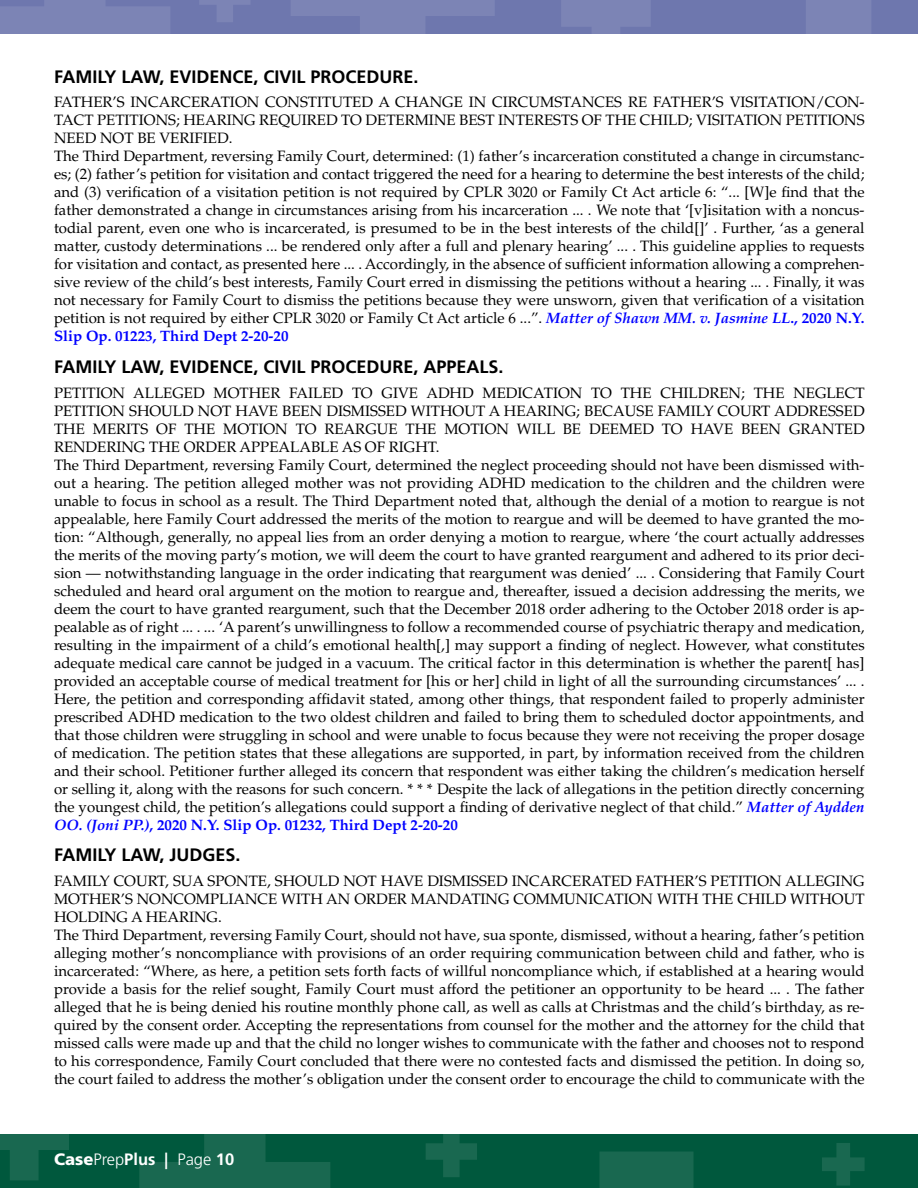
<style>
.page{position:relative;width:918px;height:1188px;background:#fff}
.page>*{position:absolute;margin:0;border:0;box-sizing:border-box;transform-origin:0 0}
.area_of_law{font:700 18px "Frutiger";color:#000}
.t1{font:300 16.5px "Frutiger";color:#fff}
.Body_Copy{font:15px/18px "Palatino";color:#000;text-align:justify}
.s1{font-weight:700;font-style:italic;color:#00f}
.s2{font-weight:700;color:#00f}
.s3{font-weight:900}
.s4{font-weight:700}
</style>
<div class="page">
<div style="left:0;top:0;width:918px;height:33px;background:#6e77ae"></div>
<div style="left:0;top:1134px;width:918px;height:54px;background:#00583d"></div>
<svg style="left:291px;top:0;width:204px;height:34px"></svg>
<svg style="left:737px;top:0;width:181px;height:34px"></svg>
<div style="left:599px;top:1152px;width:95px;height:36px;background:#196850"></div>
<svg style="left:561px;top:0;width:90px;height:34px"></svg>
<svg style="left:0;top:1134px;width:69px;height:46px"></svg>
<svg style="left:199px;top:0;width:51px;height:22px"></svg>
<svg style="left:426px;top:1134px;width:51px;height:43px"></svg>
<svg style="left:822px;top:1143px;width:43px;height:43px"></svg>
<svg style="left:0;top:0;width:170px;height:34px"></svg>
<svg style="left:139px;top:1134px;width:191px;height:54px"></svg>
<p class="area_of_law" style="left:54px;top:66px;width:366px">FAMILY LAW, EVIDENCE, CIVIL PROCEDURE.</p>
<p class="Body_Copy" style="left:54px;top:94px;width:812px">FATHER’S INCARCERATION CONSTITUTED A CHANGE IN CIRCUMSTANCES RE FATHER’S VISITATION/CON-TACT PETITIONS; HEARING REQUIRED TO DETERMINE BEST INTERESTS OF THE CHILD; VISITATION PETITIONS NEED NOT BE VERIFIED.</p>
<p class="Body_Copy" style="left:54px;top:148px;width:812px">The Third Department, reversing Family Court, determined: (1) father’s incarceration constituted a change in circumstanc&shy;es; (2) father’s petition for visitation and contact triggered the need for a hearing to determine the best interests of the child; and (3) verification of a visitation petition is not required by CPLR 3020 or Family Ct Act article 6: “... [W]e find that the father demonstrated a change in circumstances arising from his incarceration ... . We note that ‘[v]isitation with a noncus&shy;todial parent, even one who is incarcerated, is presumed to be in the best interests of the child[]’ . Further, ‘as a general matter, custody determinations ... be rendered only after a full and plenary hearing’ ... . This guideline applies to requests for visitation and contact, as presented here ... . Accordingly, in the absence of sufficient information allowing a comprehen&shy;sive review of the child’s best interests, Family Court erred in dismissing the petitions without a hearing ... . Finally, it was not necessary for Family Court to dismiss the petitions because they were unsworn, given that verification of a visitation petition is not required by either CPLR 3020 or Family Ct Act article 6 ...”. <span class="s1">Matter of Shawn MM. v. Jasmine LL</span><span class="s2">., 2020 N.Y.<br>Slip Op. 01223, Third Dept 2-20-20</span></p>
<p class="area_of_law" style="left:54px;top:356px;width:451px">FAMILY LAW, EVIDENCE, CIVIL PROCEDURE, APPEALS.</p>
<p class="Body_Copy" style="left:54px;top:384px;width:812px">PETITION ALLEGED MOTHER FAILED TO GIVE ADHD MEDICATION TO THE CHILDREN; THE NEGLECT PETITION SHOULD NOT HAVE BEEN DISMISSED WITHOUT A HEARING; BECAUSE FAMILY COURT ADDRESSED THE MERITS OF THE MOTION TO REARGUE THE MOTION WILL BE DEEMED TO HAVE BEEN GRANTED RENDERING THE ORDER APPEALABLE AS OF RIGHT.</p>
<p class="Body_Copy" style="left:54px;top:456px;width:812px">The Third Department, reversing Family Court, determined the neglect proceeding should not have been dismissed with&shy;out a hearing. The petition alleged mother was not providing ADHD medication to the children and the children were unable to focus in school as a result. The Third Department noted that, although the denial of a motion to reargue is not appealable, here Family Court addressed the merits of the motion to reargue and will be deemed to have granted the mo&shy;tion: “Although, generally, no appeal lies from an order denying a motion to reargue, where ‘the court actually addresses the merits of the moving party’s motion, we will deem the court to have granted reargument and adhered to its prior deci&shy;sion — notwithstanding language in the order indicating that reargument was denied’ ... . Considering that Family Court scheduled and heard oral argument on the motion to reargue and, thereafter, issued a decision addressing the merits, we deem the court to have granted reargument, such that the December 2018 order adhering to the October 2018 order is ap&shy;pealable as of right ... . ... ‘A parent’s unwillingness to follow a recommended course of psychiatric therapy and medication, resulting in the impairment of a child’s emotional health[,] may support a finding of neglect. However, what constitutes adequate medical care cannot be judged in a vacuum. The critical factor in this determination is whether the parent[ has] provided an acceptable course of medical treatment for [his or her] child in light of all the surrounding circumstances’ ... .<br>Here, the petition and corresponding affidavit stated, among other things, that respondent failed to properly administer prescribed ADHD medication to the two oldest children and failed to bring them to scheduled doctor appointments, and that those children were struggling in school and were unable to focus because they were not receiving the proper dosage of medication. The petition states that these allegations are supported, in part, by information received from the children and their school. Petitioner further alleged its concern that respondent was either taking the children’s medication herself or selling it, along with the reasons for such concern. * * * Despite the lack of allegations in the petition directly concerning the youngest child, the petition’s allegations could support a finding of derivative neglect of that child.” <span class="s1">Matter of Aydden OO. (Joni PP.)</span><span class="s2">, 2020 N.Y. Slip Op. 01232, Third Dept 2-20-20</span></p>
<p class="area_of_law" style="left:54px;top:844px;width:188px">FAMILY LAW, JUDGES.</p>
<p class="Body_Copy" style="left:54px;top:872px;width:812px">FAMILY COURT, SUA SPONTE, SHOULD NOT HAVE DISMISSED INCARCERATED FATHER’S PETITION ALLEGING MOTHER’S NONCOMPLIANCE WITH AN ORDER MANDATING COMMUNICATION WITH THE CHILD WITHOUT HOLDING A HEARING.</p>
<p class="Body_Copy" style="left:54px;top:926px;width:812px">The Third Department, reversing Family Court, should not have, sua sponte, dismissed, without a hearing, father’s petition alleging mother’s noncompliance with provisions of an order requiring communication between child and father, who is incarcerated: “Where, as here, a petition sets forth facts of willful noncompliance which, if established at a hearing would provide a basis for the relief sought, Family Court must afford the petitioner an opportunity to be heard ... . The father alleged that he is being denied his routine monthly phone call, as well as calls at Christmas and the child’s birthday, as re&shy;quired by the consent order. Accepting the representations from counsel for the mother and the attorney for the child that missed calls were made up and that the child no longer wishes to communicate with the father and chooses not to respond to his correspondence, Family Court concluded that there were no contested facts and dismissed the petition. In doing so, the court failed to address the mother’s obligation under the consent order to encourage the child to communicate with the</p>
<p class="t1" style="left:54px;top:1150px;width:182px"><span class="s3">Case</span>Prep<span class="s4">Plus |</span> Page <span class="s4">10</span></p>
</div>
